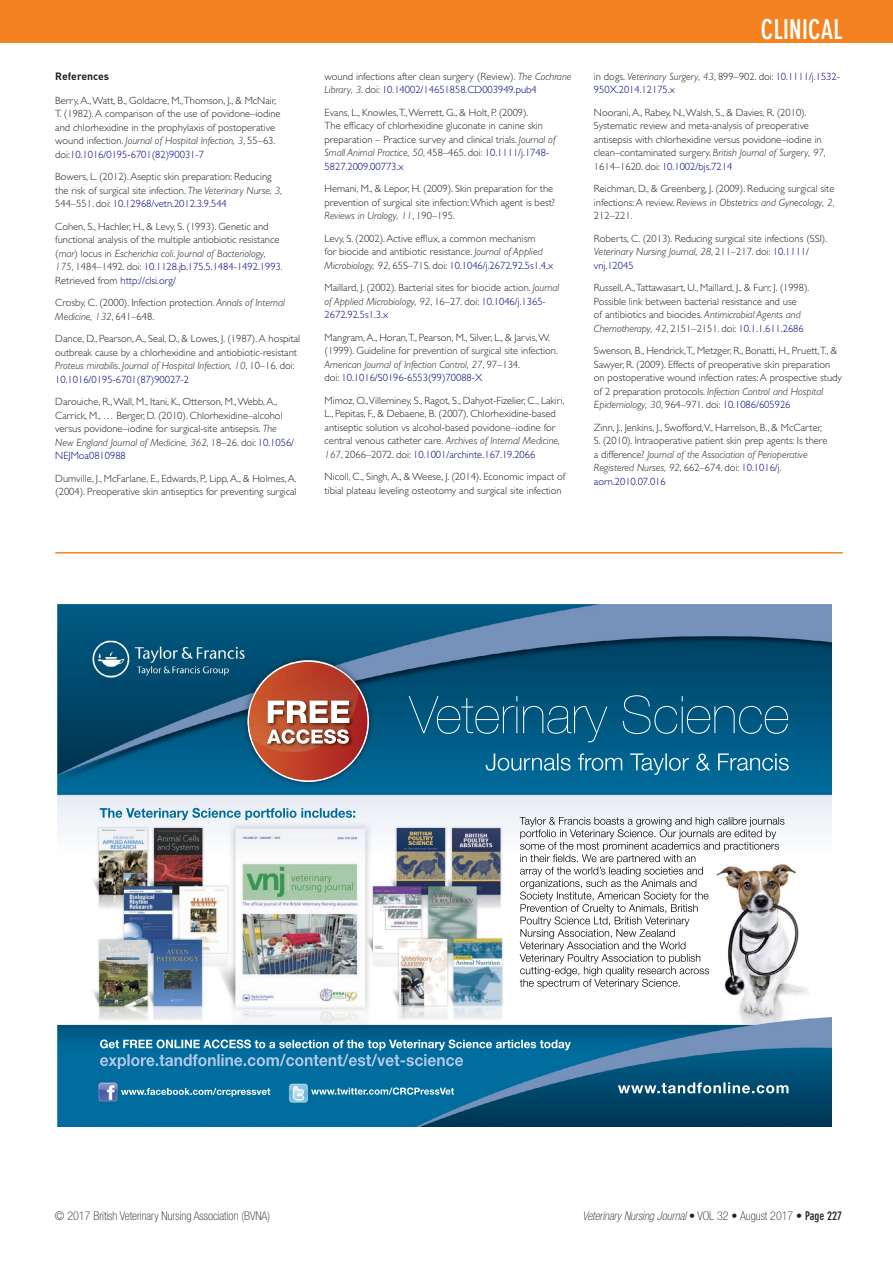
<style>
.page{position:relative;width:893px;height:1263px;background:#fff}
.page>*{position:absolute;margin:0;border:0;box-sizing:border-box;transform-origin:0 0}
.t1{font:700 condensed 27px "DIN Neuzeit Grotesk Std";color:#fff}
.t2{font:italic 100 condensed 12px "Helvetica Neue LT Std";color:#231f20}
.t3{font:100 condensed 12px "Helvetica Neue LT Std";color:#231f20}
.t4{font:300 10.5px/13.5px "Gill Sans Std";color:#231f20}
.t5{font:300 10.5px/13.5px "Gill Sans Std";color:#000080}
.t6{font:700 10.5px "DIN";color:#231f20}
.s1{font-style:italic}
.s2{color:#000080}
.s3{color:#231f20}
.s4{font-style:italic;color:#231f20}
.s5{font-style:normal}
.s6{font-family:"DIN Neuzeit Grotesk Std";font-weight:700;font-style:normal}
</style>
<div class="page">
<div style="left:0;top:0;width:893px;height:43px;background:#f58220"></div>
<hr style="left:55px;top:552px;width:788px;height:2px;background:#f58220">
<img style="left:57px;top:605px;width:774px;height:521px">
<svg style="left:520px;top:817px;width:264px;height:171px"></svg>
<svg style="left:409px;top:695px;width:379px;height:47px;background:#126288"></svg>
<svg style="left:486px;top:753px;width:303px;height:22px;background:#2a7da3"></svg>
<img style="left:248px;top:661px;width:121px;height:121px">
<svg style="left:100px;top:808px;width:255px;height:12px"></svg>
<svg style="left:100px;top:1039px;width:471px;height:30px;background:#3487b0"></svg>
<svg style="left:618px;top:1082px;width:170px;height:11px"></svg>
<svg style="left:121px;top:1088px;width:149px;height:8px"></svg>
<svg style="left:311px;top:1087px;width:143px;height:8px"></svg>
<p class="t6" style="left:55px;top:69px;width:55px">References</p>
<p class="t4" style="left:55px;top:94px;width:227px">Berry, A., Watt, B., Goldacre, M.,Thomson, J., &amp; McNair, T. (1982). A comparison of the use of povidone–iodine and chlorhexidine in the prophylaxis of postoperative wound infection. <span class="s1">Journal of Hospital Infection, 3</span>, 55–63. doi:<span class="s2">10.1016/0195-6701(82)90031-7</span></p>
<p class="t4" style="left:55px;top:170px;width:228px">Bowers, L. (2012). Aseptic skin preparation: Reducing the risk of surgical site infection. <span class="s1">The Veterinary Nurse, 3</span>,<br>544–551. doi: <span class="s2">10.12968/vetn.2012.3.9.544</span></p>
<p class="t4" style="left:55px;top:220px;width:229px">Cohen, S., Hachler, H., &amp; Levy, S. (1993). Genetic and functional analysis of the multiple antiobiotic resistance (<span class="s1">mar</span>) locus in <span class="s1">Escherichia coli</span>. <span class="s1">Journal of Bacteriology, 175</span>, 1484–1492. doi: <span class="s2">10.1128.jb.175.5.1484-1492.1993</span>.<br>Retrieved from <span class="s2">http://clsi.org/</span></p>
<p class="t4" style="left:55px;top:296px;width:231px">Crosby, C. (2000). Infection protection. <span class="s1">Annals of Internal<br>Medicine, 132</span>, 641–648.</p>
<p class="t4" style="left:55px;top:332px;width:246px">Dance, D., Pearson, A., Seal, D., &amp; Lowes, J. (1987). A hospital outbreak cause by a chlorhexidine and antiobiotic-resistant <span class="s1">Proteus mirabilis</span>. <span class="s1">Journal of Hospital Infection, 10</span>, 10–16. doi:<br><span class="s2">10.1016/0195-6701(87)90027-2</span></p>
<p class="t4" style="left:55px;top:395px;width:240px">Darouiche, R., Wall, M., Itani, K., Otterson, M., Webb, A., Carrick, M., … Berger, D. (2010). Chlorhexidine–alcohol versus povidone–iodine for surgical-site antisepsis. <span class="s1">The New England Journal of Medicine, 362</span>, 18–26. doi: <span class="s2">10.1056/ NEJMoa0810988</span></p>
<p class="t4" style="left:55px;top:472px;width:243px">Dumville, J., McFarlane, E., Edwards, P., Lipp, A., &amp; Holmes, A. (2004). Preoperative skin antiseptics for preventing surgical</p>
<p class="t4" style="left:325px;top:69px;width:248px">wound infections after clean surgery (Review). <span class="s1">The Cochrane<br>Library, 3</span>. doi: <span class="s2">10.14002/14651858.CD003949.pub4</span></p>
<p class="t4" style="left:325px;top:105px;width:233px">Evans, L., Knowles,T., Werrett, G., &amp; Holt, P. (2009).<br>The efficacy of chlorhexidine gluconate in canine skin preparation – Practice survey and clinical trials. <span class="s1">Journal of Small Animal Practice, 50</span>, 458–465. doi: <span class="s2">10.1111/j.1748- 5827.2009.00773.x</span></p>
<p class="t4" style="left:325px;top:182px;width:232px">Hemani, M., &amp; Lepor, H. (2009). Skin preparation for the prevention of surgical site infection: Which agent is best?<br><span class="s1">Reviews in Urology, 11</span>, 190–195.</p>
<p class="t4" style="left:325px;top:231px;width:230px">Levy, S. (2002). Active efflux, a common mechanism<br>for biocide and antibiotic resistance. <span class="s1">Journal of Applied<br>Microbiology, 92</span>, 65S–71S. doi: <span class="s2">10.1046/j.2672.92.5s1.4.x</span></p>
<p class="t4" style="left:325px;top:281px;width:236px">Maillard, J. (2002). Bacterial sites for biocide action. <span class="s1">Journal of Applied Microbiology, 92</span>, 16–27. doi: <span class="s2">10.1046/j.1365-<br>2672.92.5s1.3.x</span></p>
<p class="t4" style="left:325px;top:330px;width:235px">Mangram, A., Horan,T., Pearson, M., Silver, L., &amp; Jarvis, W. (1999). Guideline for prevention of surgical site infection.<br><span class="s1">American Journal of Infection Control, 27</span>, 97–134.<br>doi: <span class="s2">10.1016/S0196-6553(99)70088-X</span></p>
<p class="t4" style="left:325px;top:393px;width:241px">Mimoz, O.,Villeminey, S., Ragot, S., Dahyot-Fizelier, C., Lakiri, L., Pepitas, F., &amp; Debaene, B. (2007). Chlorhexidine-based antiseptic solution vs alcohol-based povidone–iodine for central venous catheter care. <span class="s1">Archives of Internal Medicine, 167</span>, 2066–2072. doi: <span class="s2">10.1001/archinte.167.19.2066</span></p>
<p class="t4" style="left:325px;top:470px;width:242px">Nicoll, C., Singh, A., &amp; Weese, J. (2014). Economic impact of tibial plateau leveling osteotomy and surgical site infection</p>
<h1 class="t1" style="left:761px;top:13px;width:83px">CLINICAL</h1>
<p class="t5" style="left:594px;top:69px;width:248px"><span class="s3">in dogs.</span> <span class="s4">Veterinary Surgery, 43</span><span class="s3">, 899–902. doi:</span> 10.1111/j.1532-<br>950X.2014.12175.x</p>
<p class="t4" style="left:594px;top:105px;width:233px">Noorani, A., Rabey, N., Walsh, S., &amp; Davies, R. (2010).<br>Systematic review and meta-analysis of preoperative antisepsis with chlorhexidine versus povidone–iodine in clean–contaminated surgery. <span class="s1">British Journal of Surgery, 97</span>, 1614–1620. doi: <span class="s2">10.1002/bjs.7214</span></p>
<p class="t4" style="left:594px;top:182px;width:242px;text-align:justify">Reichman, D., &amp; Greenberg, J. (2009). Reducing surgical site infections: A review. <span class="s1">Reviews in Obstetrics and Gynecology, 2</span>, 212–221.</p>
<p class="t4" style="left:594px;top:231px;width:235px">Roberts, C. (2013). Reducing surgical site infections (SSI).<br><span class="s1">Veterinary Nursing Journal, 28</span>, 211–217. doi: <span class="s2">10.1111/ vnj.12045</span></p>
<p class="t4" style="left:594px;top:281px;width:217px">Russell, A.,Tattawasart, U., Maillard, J., &amp; Furr, J. (1998).<br>Possible link between bacterial resistance and use<br>of antibiotics and biocides. <span class="s1">Antimicrobial Agents and Chemotherapy, 42</span>, 2151–2151. doi: <span class="s2">10.1.1.611.2686</span></p>
<p class="t4" style="left:594px;top:344px;width:250px">Swenson, B., Hendrick,T., Metzger, R., Bonatti, H., Pruett,T., &amp; Sawyer, R. (2009). Effects of preoperative skin preparation on postoperative wound infection rates: A prospective study of 2 preparation protocols. <span class="s1">Infection Control and Hospital Epidemiology, 30</span>, 964–971. doi: <span class="s2">10.1086/605926</span></p>
<p class="t4" style="left:594px;top:420px;width:235px">Zinn, J., Jenkins, J., Swofford,V., Harrelson, B., &amp; McCarter, S. (2010). Intraoperative patient skin prep agents: Is there a difference? <span class="s1">Journal of the Association of Perioperative Registered Nurses, 92</span>, 662–674. doi: <span class="s2">10.1016/j. aorn.2010.07.016</span></p>
<p class="t3" style="left:55px;top:1209px;width:217px">© 2017 British Veterinary Nursing Association (BVNA)</p>
<p class="t2" style="left:582px;top:1209px;width:261px">Veterinary Nursing Journal <span class="s5">• VOL 32 • August 2017 •</span> <span class="s6">Page 227</span></p>
</div>
